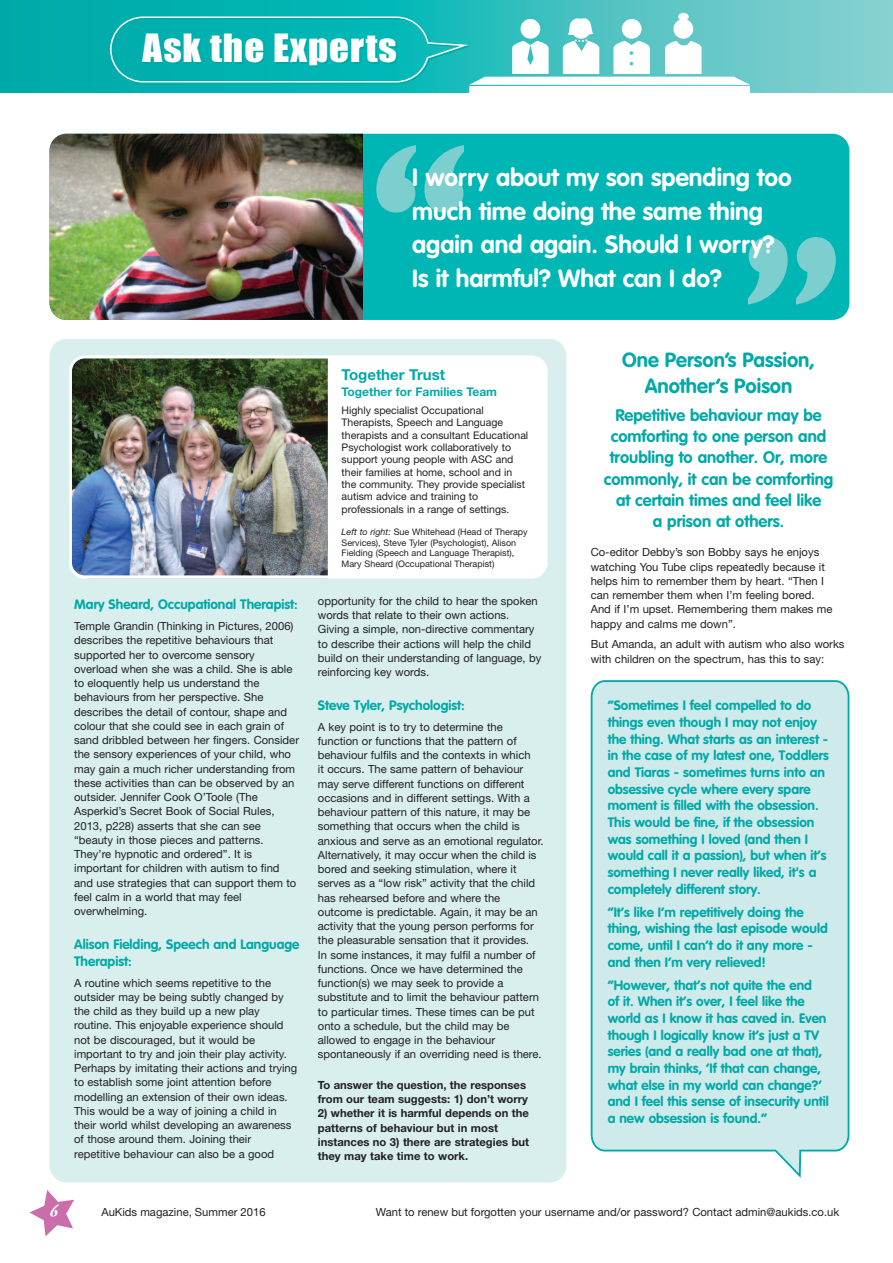
<style>
.page{position:relative;width:893px;height:1263px;background:#fff}
.page>*{position:absolute;margin:0;border:0;box-sizing:border-box;transform-origin:0 0}
.t1{font:36px "Impact";letter-spacing:.025em;color:#fff;scale:1.08 1}
.t2{font:700 24.6px/33.8px "VAG Rounded";color:#fff}
.t3{font:700 20.25px/26px "VAG Rounded";color:#00a9a7;text-align:center}
.t4{font:18.6px "Airstream ITC";color:#fff}
.t5{font:700 16.5px/21.3px "VAG Rounded";color:#00a9a7;text-align:center}
.t6{font:700 15px "Helvetica Neue LT";color:#00a9a7}
.t7{font:700 13.5px/16.6px "VAG Rounded";color:#00a9a7}
.t8{font:700 12px "Helvetica Neue LT";color:#00a9a7}
.t9{font:11.25px/14.2px "Helvetica Neue LT";color:#231f20}
.t10{font:700 11.25px/14.2px "Helvetica Neue LT";color:#231f20}
.t11{font:10.5px/12.3px "Helvetica Neue LT";color:#231f20}
.t12{font:9px/10.8px "Helvetica Neue LT";color:#231f20}
.s1{font-style:italic}
</style>
<div class="page">
<div style="left:49px;top:134px;width:800px;height:186px;background:#00b6b5;border-radius:17px"></div>
<img style="left:49px;top:134px;width:313px;height:186px">
<svg style="left:591px;top:680px;width:258px;height:498px;background:#cce9ea"></svg>
<svg style="left:29px;top:1190px;width:45px;height:46px"></svg>
<div style="left:49px;top:339px;width:517px;height:843px;background:#d8efee;border-radius:17px"></div>
<img style="left:69px;top:355px;width:479px;height:223px">
<svg style="left:376px;top:145px;width:40px;height:68px"></svg>
<svg style="left:424px;top:145px;width:40px;height:68px"></svg>
<svg style="left:0;top:0;width:893px;height:92px;background:#38bdbc"></svg>
<div style="left:469px;top:87px;width:281px;height:7px;background:#fff"></div>
<div style="left:678px;top:13px;width:11px;height:8px;background:#fff;border-radius:50%"></div>
<svg style="left:110px;top:16px;width:640px;height:69px"></svg>
<svg style="left:796px;top:237px;width:40px;height:67px"></svg>
<svg style="left:748px;top:237px;width:40px;height:67px"></svg>
<h1 class="t1" style="left:143px;top:29px;width:237px">Ask the Experts</h1>
<h2 class="t2" style="left:412px;top:160px;width:381px">I worry about my son spending too much time doing the same thing again and again. Should I worry?<br>Is it harmful? What can I do?</h2>
<p class="t7" style="left:74px;top:596px;width:225px">Mary Sheard, Occupational Therapist:</p>
<p class="t9" style="left:74px;top:620px;width:226px">Temple Grandin (Thinking in Pictures, 2006) describes the repetitive behaviours that supported her to overcome sensory overload when she was a child. She is able to eloquently help us understand the behaviours from her perspective. She describes the detail of contour, shape and colour that she could see in each grain of sand dribbled between her fingers. Consider the sensory experiences of your child, who may gain a much richer understanding from these activities than can be observed by an outsider. Jennifer Cook O’Toole (The Asperkid’s Secret Book of Social Rules, 2013, p228) asserts that she can see “beauty in those pieces and patterns.<br>They’re hypnotic and ordered”. It is important for children with autism to find and use strategies that can support them to feel calm in a world that may feel overwhelming.</p>
<p class="t7" style="left:74px;top:936px;width:227px">Alison Fielding, Speech and Language<br>Therapist:</p>
<p class="t9" style="left:74px;top:976px;width:225px">A routine which seems repetitive to the outsider may be being subtly changed by the child as they build up a new play routine. This enjoyable experience should not be discouraged, but it would be important to try and join their play activity.<br>Perhaps by imitating their actions and trying to establish some joint attention before modelling an extension of their own ideas.<br>This would be a way of joining a child in their world whilst developing an awareness of those around them. Joining their repetitive behaviour can also be a good</p>
<h3 class="t4" style="left:50px;top:1204px;width:11px">6</h3>
<p class="t9" style="left:101px;top:1206px;width:166px">AuKids magazine, Summer 2016</p>
<h3 class="t6" style="left:342px;top:369px;width:105px">Together Trust</h3>
<p class="t8" style="left:342px;top:388px;width:157px">Together for Families Team</p>
<p class="t11" style="left:342px;top:405px;width:188px">Highly specialist Occupational Therapists, Speech and Language therapists and a consultant Educational Psychologist work collaboratively to support young people with ASC and their families at home, school and in the community. They provide specialist autism advice and training to professionals in a range of settings.</p>
<p class="t12" style="left:342px;top:527px;width:188px"><span class="s1">Left to right:</span> Sue Whitehead (Head of Therapy Services), Steve Tyler (Psychologist), Alison Fielding (Speech and Language Therapist), Mary Sheard (Occupational Therapist)</p>
<p class="t9" style="left:318px;top:595px;width:225px">opportunity for the child to hear the spoken words that relate to their own actions.<br>Giving a simple, non-directive commentary to describe their actions will help the child build on their understanding of language, by reinforcing key words.</p>
<p class="t7" style="left:318px;top:697px;width:148px">Steve Tyler, Psychologist:</p>
<p class="t9" style="left:318px;top:720px;width:227px">A key point is to try to determine the function or functions that the pattern of behaviour fulfils and the contexts in which<br>it occurs. The same pattern of behaviour may serve different functions on different occasions and in different settings. With a behaviour pattern of this nature, it may be something that occurs when the child is anxious and serve as an emotional regulator.<br>Alternatively, it may occur when the child is bored and seeking stimulation, where it serves as a “low risk” activity that the child has rehearsed before and where the outcome is predictable. Again, it may be an activity that the young person performs for the pleasurable sensation that it provides.<br>In some instances, it may fulfil a number of functions. Once we have determined the function(s) we may seek to provide a substitute and to limit the behaviour pattern to particular times. These times can be put onto a schedule, but the child may be allowed to engage in the behaviour spontaneously if an overriding need is there.</p>
<p class="t10" style="left:318px;top:1079px;width:212px">To answer the question, the responses from our team suggests: 1) don’t worry</p>
<p class="t10" style="left:318px;top:1107px;width:213px">2) whether it is harmful depends on the patterns of behaviour but in most instances no 3) there are strategies but they may take time to work.</p>
<h3 class="t3" style="left:622px;top:347px;width:194px">One Person’s Passion,<br>Another’s Poison</h3>
<h3 class="t5" style="left:604px;top:404px;width:231px">Repetitive behaviour may be comforting to one person and troubling to another. Or, more commonly, it can be comforting at certain times and feel like<br>a prison at others.</h3>
<p class="t9" style="left:591px;top:546px;width:243px">Co-editor Debby’s son Bobby says he enjoys watching You Tube clips repeatedly because it helps him to remember them by heart. “Then I can remember them when I’m feeling bored.<br>And if I’m upset. Remembering them makes me happy and calms me down”.</p>
<p class="t9" style="left:591px;top:638px;width:255px">But Amanda, an adult with autism who also works with children on the spectrum, has this to say:</p>
<p class="t7" style="left:608px;top:697px;width:223px">“Sometimes I feel compelled to do things even though I may not enjoy the thing. What starts as an interest - in the case of my latest one, Toddlers and Tiaras - sometimes turns into an obsessive cycle where every spare moment is filled with the obsession.<br>This would be fine, if the obsession was something I loved (and then I would call it a passion), but when it’s something I never really liked, it's a completely different story.</p>
<p class="t7" style="left:608px;top:903px;width:222px">“It’s like I’m repetitively doing the thing, wishing the last episode would come, until I can’t do it any more - and then I’m very relieved!</p>
<p class="t7" style="left:608px;top:976px;width:223px">“However, that’s not quite the end<br>of it. When it’s over, I feel like the world as I know it has caved in. Even though I logically know it’s just a TV series (and a really bad one at that), my brain thinks, ‘If that can change, what else in my world can change?’ and I feel this sense of insecurity until a new obsession is found.”</p>
<p class="t9" style="left:376px;top:1206px;width:465px">Want to renew but forgotten your username and/or password? Contact admin@aukids.co.uk</p>
</div>
